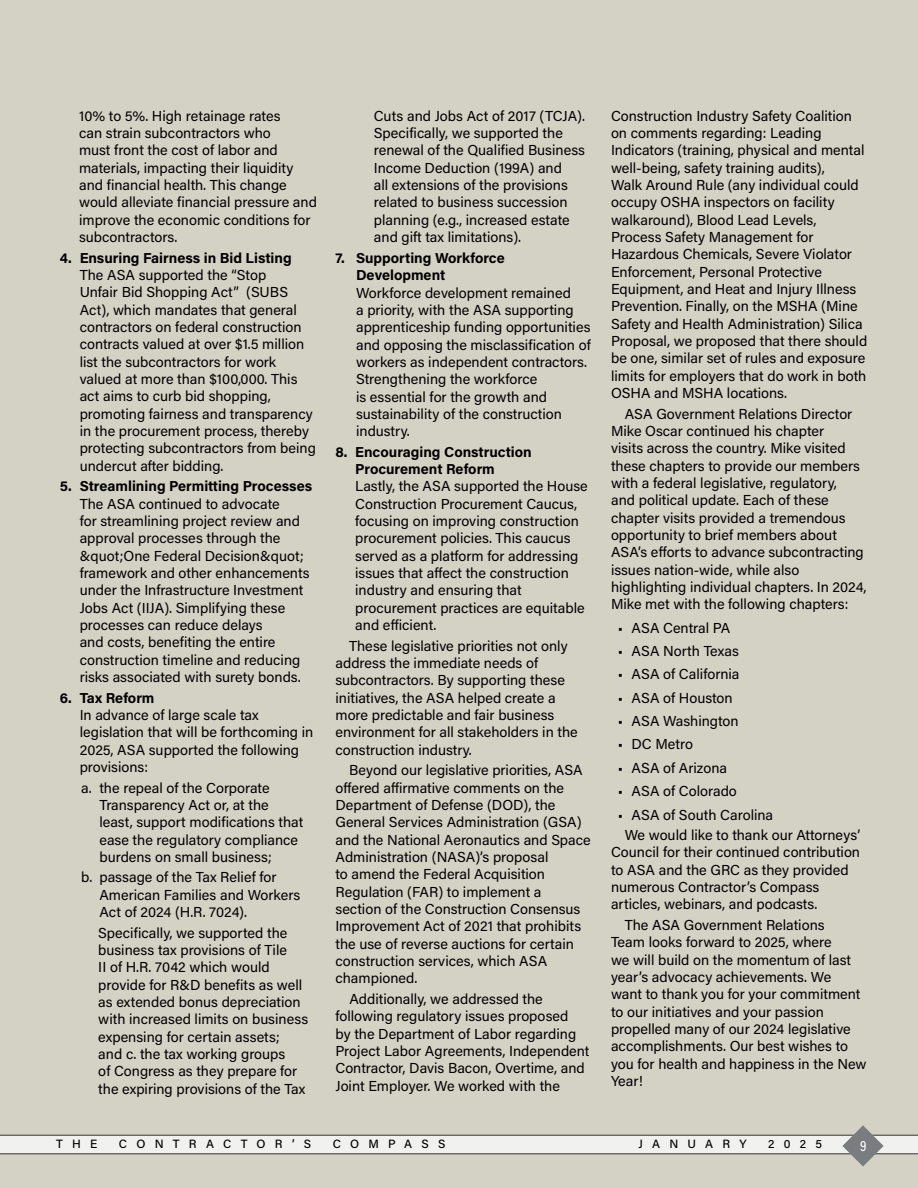
<style>
.page{position:relative;width:918px;height:1188px;background:#d4d1c5}
.page>*{position:absolute;margin:0;border:0;box-sizing:border-box;transform-origin:0 0}
.t1{font:500 15px "Acumin Pro Cond";color:#fff}
.t2{font:14.4px/17.4px "Acumin Pro";color:#000}
.t3{font:700 14.4px/17.4px "Acumin Pro";color:#000}
.t4{font:500 12px "Acumin Pro";letter-spacing:.77em;color:#000}
.s1{font-size:14.25px}
</style>
<div class="page">
<svg style="left:0;top:1125px;width:918px;height:42px"></svg>
<p class="t2" style="left:79px;top:106px;width:239px">10% to 5%. High retainage rates<br>can strain subcontractors who<br>must front the cost of labor and materials, impacting their liquidity and financial health. This change would alleviate financial pressure and improve the economic conditions for subcontractors.</p>
<p class="t3" style="left:60px;top:248px;width:233px">4. Ensuring Fairness in Bid Listing</p>
<p class="t2" style="left:80px;top:266px;width:238px">The ASA supported the “Stop<br>Unfair Bid Shopping Act” (SUBS Act), which mandates that general contractors on federal construction contracts valued at over $1.5 million list the subcontractors for work valued at more than $100,000. This act aims to curb bid shopping, promoting fairness and transparency in the procurement process, thereby protecting subcontractors from being undercut after bidding.</p>
<p class="t3" style="left:60px;top:477px;width:254px">5. Streamlining Permitting Processes</p>
<p class="t2" style="left:80px;top:494px;width:231px">The ASA continued to advocate<br>for streamlining project review and approval processes through the &amp;quot;One Federal Decision&amp;quot; framework and other enhancements under the Infrastructure Investment Jobs Act (IIJA). Simplifying these processes can reduce delays<br>and costs, benefiting the entire construction timeline and reducing risks associated with surety bonds.</p>
<p class="t3" style="left:60px;top:688px;width:96px">6. Tax Reform</p>
<p class="t2" style="left:80px;top:706px;width:235px">In advance of large scale tax legislation that will be forthcoming in<br>2025, ASA supported the following provisions:</p>
<p class="t2" style="left:99px;top:778px;width:204px;text-indent:-18px">a. the repeal of the Corporate<br>Transparency Act or, at the least, support modifications that ease the regulatory compliance burdens on small business;</p>
<p class="t2" style="left:99px;top:868px;width:202px;text-indent:-18px">b. passage of the Tax Relief for<br>American Families and Workers<br>Act of 2024 (H.R. 7024).</p>
<p class="t2" style="left:98px;top:923px;width:211px">Specifically, we supported the business tax provisions of Tile<br>II of H.R. 7042 which would provide for R&amp;D benefits as well as extended bonus depreciation with increased limits on business expensing for certain assets;<br>and c. the tax working groups<br>of Congress as they prepare for the expiring provisions of the Tax</p>
<p class="t2" style="left:374px;top:106px;width:213px">Cuts and Jobs Act of 2017 (TCJA).<br>Specifically, we supported the renewal of the Qualified Business<br>Income Deduction (199A) and<br>all extensions of the provisions related to business succession planning (e.g., increased estate and gift tax limitations).</p>
<p class="t3" style="left:356px;top:248px;width:150px;text-indent:-21px">7. Supporting Workforce<br>Development</p>
<p class="t2" style="left:356px;top:283px;width:236px">Workforce development remained<br>a priority, with the ASA supporting apprenticeship funding opportunities and opposing the misclassification of workers as independent contractors.<br>Strengthening the workforce<br>is essential for the growth and sustainability of the construction industry.</p>
<p class="t3" style="left:355px;top:442px;width:178px;text-indent:-20px">8. Encouraging Construction<br>Procurement Reform</p>
<p class="t2" style="left:355px;top:477px;width:234px">Lastly, the ASA supported the House<br>Construction Procurement Caucus, focusing on improving construction procurement policies. This caucus served as a platform for addressing issues that affect the construction industry and ensuring that procurement practices are equitable and efficient.</p>
<p class="t2" style="left:335px;top:636px;width:244px;text-indent:14px">These legislative priorities not only address the immediate needs of subcontractors. By supporting these initiatives, the ASA helped create a more predictable and fair business environment for all stakeholders in the construction industry.</p>
<p class="t2" style="left:335px;top:761px;width:257px;text-indent:14px">Beyond our legislative priorities, ASA offered affirmative comments on the Department of Defense (DOD), the General Services Administration (GSA) and the National Aeronautics and Space Administration (NASA)’s proposal<br>to amend the Federal Acquisition Regulation (FAR) to implement a section of the Construction Consensus Improvement Act of 2021 that prohibits the use of reverse auctions for certain construction services, which ASA championed.</p>
<p class="t2" style="left:335px;top:990px;width:254px;text-indent:14px">Additionally, we addressed the following regulatory issues proposed<br>by the Department of Labor regarding Project Labor Agreements, Independent Contractor, Davis Bacon, Overtime, and Joint Employer. We worked with the</p>
<p class="t2" style="left:611px;top:106px;width:258px">Construction Industry Safety Coalition on comments regarding: Leading Indicators (training, physical and mental well-being, safety training audits),<br>Walk Around Rule (any individual could occupy OSHA inspectors on facility walkaround), Blood Lead Levels, Process Safety Management for Hazardous Chemicals, Severe Violator Enforcement, Personal Protective Equipment, and Heat and Injury Illness Prevention. Finally, on the MSHA (Mine Safety and Health Administration) Silica Proposal, we proposed that there should be one, similar set of rules and exposure limits for employers that do work in both OSHA and MSHA locations.</p>
<p class="t2" style="left:611px;top:404px;width:257px;text-indent:14px">ASA Government Relations Director Mike Oscar continued his chapter<br>visits across the country. Mike visited these chapters to provide our members with a federal legislative, regulatory,<br>and political update. Each of these chapter visits provided a tremendous opportunity to brief members about ASA’s efforts to advance subcontracting issues nation-wide, while also highlighting individual chapters. In 2024, Mike met with the following chapters:</p>
<p class="t2" style="left:618px;top:618px;width:114px"><span class="s1">•</span> ASA Central PA</p>
<p class="t2" style="left:618px;top:642px;width:123px"><span class="s1">•</span> ASA North Texas</p>
<p class="t2" style="left:618px;top:665px;width:123px"><span class="s1">•</span> ASA of California</p>
<p class="t2" style="left:618px;top:688px;width:116px"><span class="s1">•</span> ASA of Houston</p>
<p class="t2" style="left:618px;top:712px;width:122px"><span class="s1">•</span> ASA Washington</p>
<p class="t2" style="left:618px;top:735px;width:77px"><span class="s1">•</span> DC Metro</p>
<p class="t2" style="left:618px;top:759px;width:111px"><span class="s1">•</span> ASA of Arizona</p>
<p class="t2" style="left:618px;top:782px;width:121px"><span class="s1">•</span> ASA of Colorado</p>
<p class="t2" style="left:625px;top:804px;width:237px;line-height:20.5px;text-indent:-7px"><span class="s1">•</span> ASA of South Carolina<br>We would like to thank our Attorneys’</p>
<p class="t2" style="left:611px;top:843px;width:251px">Council for their continued contribution to ASA and the GRC as they provided numerous Contractor’s Compass articles, webinars, and podcasts.</p>
<p class="t2" style="left:611px;top:916px;width:257px;text-indent:14px">The ASA Government Relations<br>Team looks forward to 2025, where<br>we will build on the momentum of last year’s advocacy achievements. We<br>want to thank you for your commitment to our initiatives and your passion propelled many of our 2024 legislative accomplishments. Our best wishes to you for health and happiness in the New<br>Year!</p>
<p class="t4" style="left:56px;top:1135px;width:43px">THE</p>
<p class="t4" style="left:119px;top:1135px;width:194px">CONTRACTOR’S</p>
<p class="t4" style="left:333px;top:1135px;width:114px">COMPASS</p>
<p class="t4" style="left:639px;top:1135px;width:110px">JANUARY</p>
<p class="t4" style="left:768px;top:1135px;width:55px">2025</p>
<p class="t1" style="left:860px;top:1136px;width:8px">9</p>
</div>
